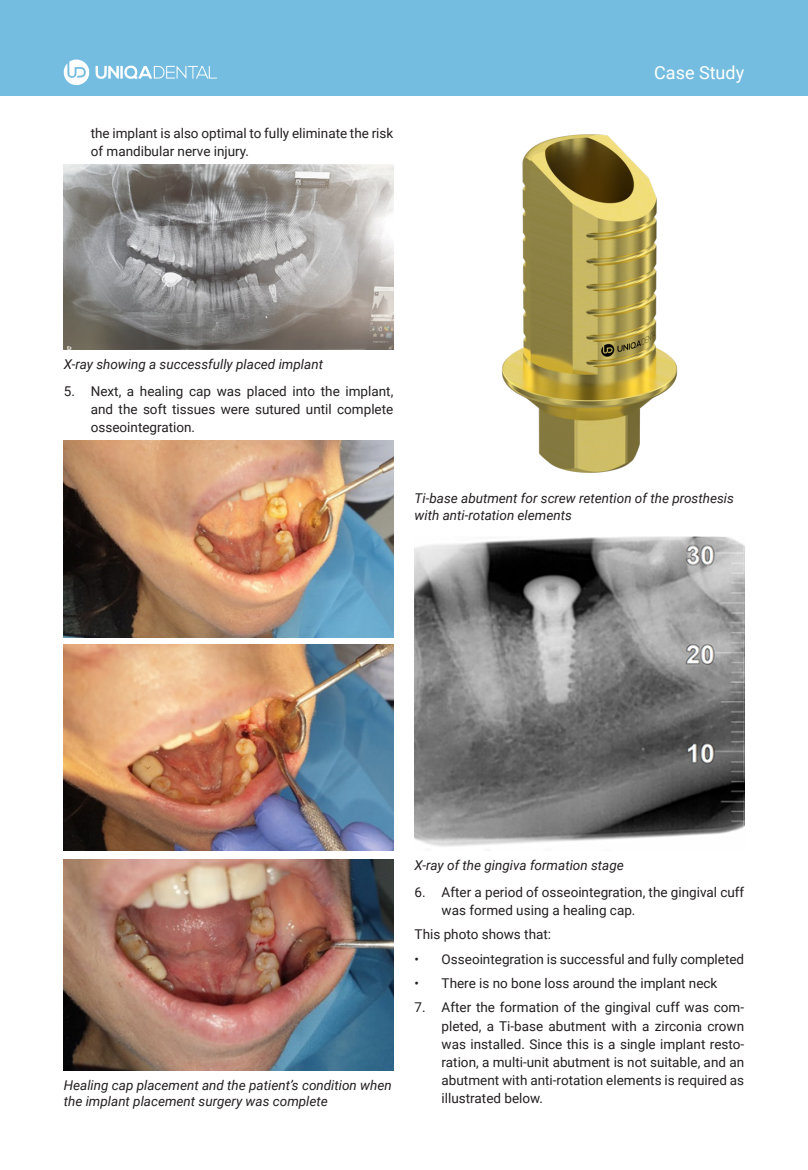
<style>
.page{position:relative;width:808px;height:1170px;background:#fff}
.page>*{position:absolute;margin:0;border:0;box-sizing:border-box;transform-origin:0 0}
.t1{font:18px "Roboto";color:#fff}
.Text{font:13.5px/18px "Roboto";color:#231f20}
.Photo_caption{font:italic 13.5px/16.2px "Roboto";color:#231f20}
</style>
<div class="page">
<div style="left:0;top:0;width:808px;height:96px;background:#75bde0"></div>
<svg style="left:64px;top:59px;width:153px;height:26px"></svg>
<img style="left:64px;top:164px;width:329px;height:186px">
<img style="left:64px;top:441px;width:329px;height:196px">
<img style="left:64px;top:644px;width:329px;height:206px">
<img style="left:64px;top:859px;width:329px;height:211px">
<img style="left:415px;top:536px;width:329px;height:311px">
<img style="left:502px;top:134px;width:176px;height:339px">
<p class="Text" style="left:91px;top:123px;width:304px">the implant is also optimal to fully eliminate the risk of mandibular nerve injury.</p>
<h1 class="t1" style="left:654px;top:60px;width:91px">Case Study</h1>
<p class="Photo_caption" style="left:64px;top:356px;width:261px">X-ray showing a successfully placed implant</p>
<p class="Text" style="left:91px;top:382px;width:304px;text-align:justify;text-indent:-27px">5. Next, a healing cap was placed into the implant, and the soft tissues were sutured until complete osseointegration.</p>
<p class="Photo_caption" style="left:415px;top:490px;width:321px">Ti-base abutment for screw retention of the prosthesis with anti-rotation elements</p>
<p class="Photo_caption" style="left:64px;top:1076px;width:329px">Healing cap placement and the patient’s condition when the implant placement surgery was complete</p>
<p class="Photo_caption" style="left:415px;top:856px;width:211px">X-ray of the gingiva formation stage</p>
<p class="Text" style="left:442px;top:882px;width:304px;text-indent:-27px">6. After a period of osseointegration, the gingival cuff was formed using a healing cap.</p>
<p class="Text" style="left:415px;top:924px;width:138px">This photo shows that:</p>
<p class="Text" style="left:415px;top:949px;width:331px">• Osseointegration is successful and fully completed</p>
<p class="Text" style="left:415px;top:973px;width:304px">• There is no bone loss around the implant neck</p>
<p class="Text" style="left:442px;top:998px;width:304px;text-align:justify;text-indent:-27px">7. After the formation of the gingival cuff was com&shy;pleted, a Ti-base abutment with a zirconia crown was installed. Since this is a single implant resto&shy;ration, a multi-unit abutment is not suitable, and an abutment with anti-rotation elements is required as illustrated below.</p>
</div>
